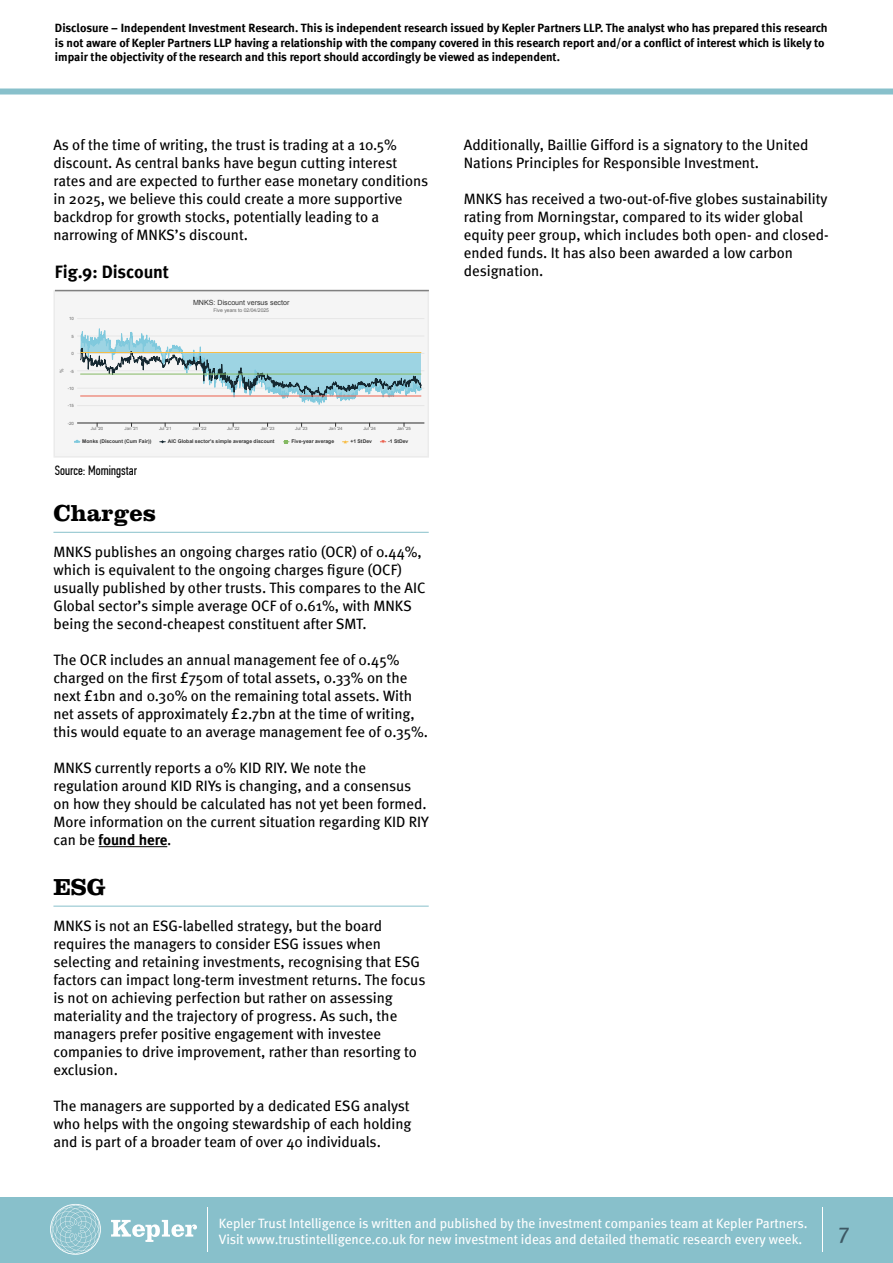
<style>
.page{position:relative;width:893px;height:1263px;background:#fff}
.page>*{position:absolute;margin:0;border:0;box-sizing:border-box;transform-origin:0 0}
.t1{font:700 24px "Clarendon LT Std";color:#000}
.t2{font:22.5px "Meta";color:#3d5864}
.t3{font:700 18px "Meta";color:#000}
.t4{font:15px/18px "Meta";color:#000}
.t5{font:15px "Meta Bold LF";color:#000}
.t6{font:13.5px/16.2px "Meta";color:#fff}
.t7{font:13.5px "PF Din Text Comp Pro";color:#000}
.t8{font:12px/14.4px "Meta Bold LF";color:#000}
.t9{font:7.05px "Arial";color:#333}
.t10{font:700 5.1px "Arial";color:#333}
.t11{font:5.1px "Arial";color:#666}
.t12{font:4.35px "Arial";color:#666}
.s1{font-family:"Meta"}
</style>
<div class="page">
<div style="left:0;top:1197px;width:893px;height:66px;background:#88c0cb"></div>
<svg style="left:111px;top:1220px;width:86px;height:22px"></svg>
<svg style="left:50px;top:1204px;width:51px;height:51px"></svg>
<hr style="left:207px;top:1207px;width:1px;height:44px;background:#fff">
<div style="left:0;top:89px;width:893px;height:6px;background:#88c0cb"></div>
<hr style="left:822px;top:1207px;width:1px;height:44px;background:#fff">
<hr style="left:53px;top:532px;width:376px;height:1px;background:#88c0cb">
<hr style="left:99px;top:846px;width:68px;height:1px;background:#000">
<hr style="left:53px;top:906px;width:376px;height:1px;background:#88c0cb">
<div style="left:54px;top:291px;width:374px;height:166px;background:#f4f4f4"></div>
<hr style="left:77px;top:405px;width:347px;height:1px;background:#e6e6e6">
<hr style="left:77px;top:388px;width:347px;height:1px;background:#e6e6e6">
<hr style="left:77px;top:370px;width:347px;height:1px;background:#e6e6e6">
<hr style="left:77px;top:353px;width:347px;height:1px;background:#e6e6e6">
<hr style="left:77px;top:336px;width:347px;height:1px;background:#e6e6e6">
<hr style="left:77px;top:318px;width:347px;height:1px;background:#e6e6e6">
<hr style="left:77px;top:423px;width:347px;height:1px;background:#333">
<svg style="left:80px;top:329px;width:342px;height:98px"></svg>
<svg style="left:74px;top:440px;width:6px;height:3px"></svg>
<svg style="left:160px;top:440px;width:5px;height:3px"></svg>
<svg style="left:283px;top:440px;width:6px;height:3px"></svg>
<svg style="left:342px;top:440px;width:6px;height:3px"></svg>
<svg style="left:380px;top:440px;width:6px;height:3px"></svg>
<div style="left:53px;top:290px;width:376px;height:168px;border:2px solid #ebebeb"></div>
<hr style="left:55px;top:290px;width:374px;height:1px;background:#808080">
<p class="t8" style="left:55px;top:21px;width:774px">Disclosure – Independent Investment Research. This is independent research issued by Kepler Partners LLP. The analyst who has prepared this research is not aware of Kepler Partners LLP having a relationship with the company covered in this research report and/or a conflict of interest which is likely to impair the objectivity of the research and this report should accordingly be viewed as independent.</p>
<p class="t4" style="left:53px;top:136px;width:376px">As of the time of writing, the trust is trading at a 10.5% discount. As central banks have begun cutting interest rates and are expected to further ease monetary conditions in 2025, we believe this could create a more supportive backdrop for growth stocks, potentially leading to a narrowing of MNKS’s discount.</p>
<p class="t3" style="left:55px;top:261px;width:116px">Fig.9: Discount</p>
<p class="t12" style="left:69px;top:316px;width:6px">10</p>
<p class="t12" style="left:72px;top:333px;width:4px">5</p>
<p class="t12" style="left:72px;top:351px;width:4px">0</p>
<p class="t11" style="left:58px;top:373px;width:6px;rotate:-90deg">%</p>
<p class="t12" style="left:70px;top:368px;width:5px">-5</p>
<p class="t12" style="left:68px;top:386px;width:8px">-10</p>
<p class="t12" style="left:68px;top:403px;width:8px">-15</p>
<p class="t12" style="left:68px;top:420px;width:8px">-20</p>
<p class="t9" style="left:193px;top:297px;width:98px">MNKS: Discount versus sector</p>
<p class="t11" style="left:213px;top:307px;width:57px">Five years to 02/04/2025</p>
<p class="t12" style="left:91px;top:426px;width:14px">Jul '20</p>
<p class="t12" style="left:125px;top:426px;width:15px">Jan '21</p>
<p class="t12" style="left:159px;top:426px;width:14px">Jul '21</p>
<p class="t12" style="left:193px;top:426px;width:15px">Jan '22</p>
<p class="t12" style="left:227px;top:426px;width:14px">Jul '22</p>
<p class="t12" style="left:261px;top:426px;width:15px">Jan '23</p>
<p class="t12" style="left:295px;top:426px;width:14px">Jul '23</p>
<p class="t12" style="left:329px;top:426px;width:15px">Jan '24</p>
<p class="t12" style="left:363px;top:426px;width:14px">Jul '24</p>
<p class="t12" style="left:397px;top:426px;width:15px">Jan '25</p>
<p class="t10" style="left:82px;top:438px;width:71px">Monks (Discount (Cum Fair))</p>
<p class="t10" style="left:168px;top:438px;width:108px">AIC Global sector's simple average discount</p>
<p class="t10" style="left:291px;top:438px;width:44px">Five-year average</p>
<p class="t10" style="left:350px;top:438px;width:23px">+1 StDev</p>
<p class="t10" style="left:388px;top:438px;width:22px">-1 StDev</p>
<p class="t7" style="left:55px;top:463px;width:84px">Source: Morningstar</p>
<h1 class="t1" style="left:53px;top:498px;width:104px">Charges</h1>
<p class="t4" style="left:53px;top:542px;width:374px">MNKS publishes an ongoing charges ratio (OCR) of 0.44%, which is equivalent to the ongoing charges figure (OCF) usually published by other trusts. This compares to the AIC Global sector’s simple average OCF of 0.61%, with MNKS being the second-cheapest constituent after SMT.</p>
<p class="t4" style="left:53px;top:650px;width:376px">The OCR includes an annual management fee of 0.45% charged on the first £750m of total assets, 0.33% on the next £1bn and 0.30% on the remaining total assets. With net assets of approximately £2.7bn at the time of writing, this would equate to an average management fee of 0.35%.</p>
<p class="t4" style="left:53px;top:758px;width:377px">MNKS currently reports a 0% KID RIY. We note the regulation around KID RIYs is changing, and a consensus on how they should be calculated has not yet been formed.<br>More information on the current situation regarding KID RIY</p>
<p class="t5" style="left:53px;top:830px;width:120px"><span class="s1">can be</span> found here<span class="s1">.</span></p>
<h1 class="t1" style="left:53px;top:872px;width:54px">ESG</h1>
<p class="t4" style="left:53px;top:916px;width:373px">MNKS is not an ESG-labelled strategy, but the board requires the managers to consider ESG issues when selecting and retaining investments, recognising that ESG factors can impact long-term investment returns. The focus is not on achieving perfection but rather on assessing materiality and the trajectory of progress. As such, the managers prefer positive engagement with investee companies to drive improvement, rather than resorting to exclusion.</p>
<p class="t4" style="left:53px;top:1096px;width:360px">The managers are supported by a dedicated ESG analyst who helps with the ongoing stewardship of each holding and is part of a broader team of over 40 individuals.</p>
<p class="t4" style="left:464px;top:136px;width:346px">Additionally, Baillie Gifford is a signatory to the United<br>Nations Principles for Responsible Investment.</p>
<p class="t4" style="left:464px;top:190px;width:366px">MNKS has received a two-out-of-five globes sustainability rating from Morningstar, compared to its wider global equity peer group, which includes both open- and closed&shy;ended funds. It has also been awarded a low carbon designation.</p>
<p class="t6" style="left:219px;top:1214px;width:590px">Kepler Trust Intelligence is written and published by the investment companies team at Kepler Partners.<br>Visit www.trustintelligence.co.uk for new investment ideas and detailed thematic research every week.</p>
<h2 class="t2" style="left:839px;top:1218px;width:12px">7</h2>
</div>
